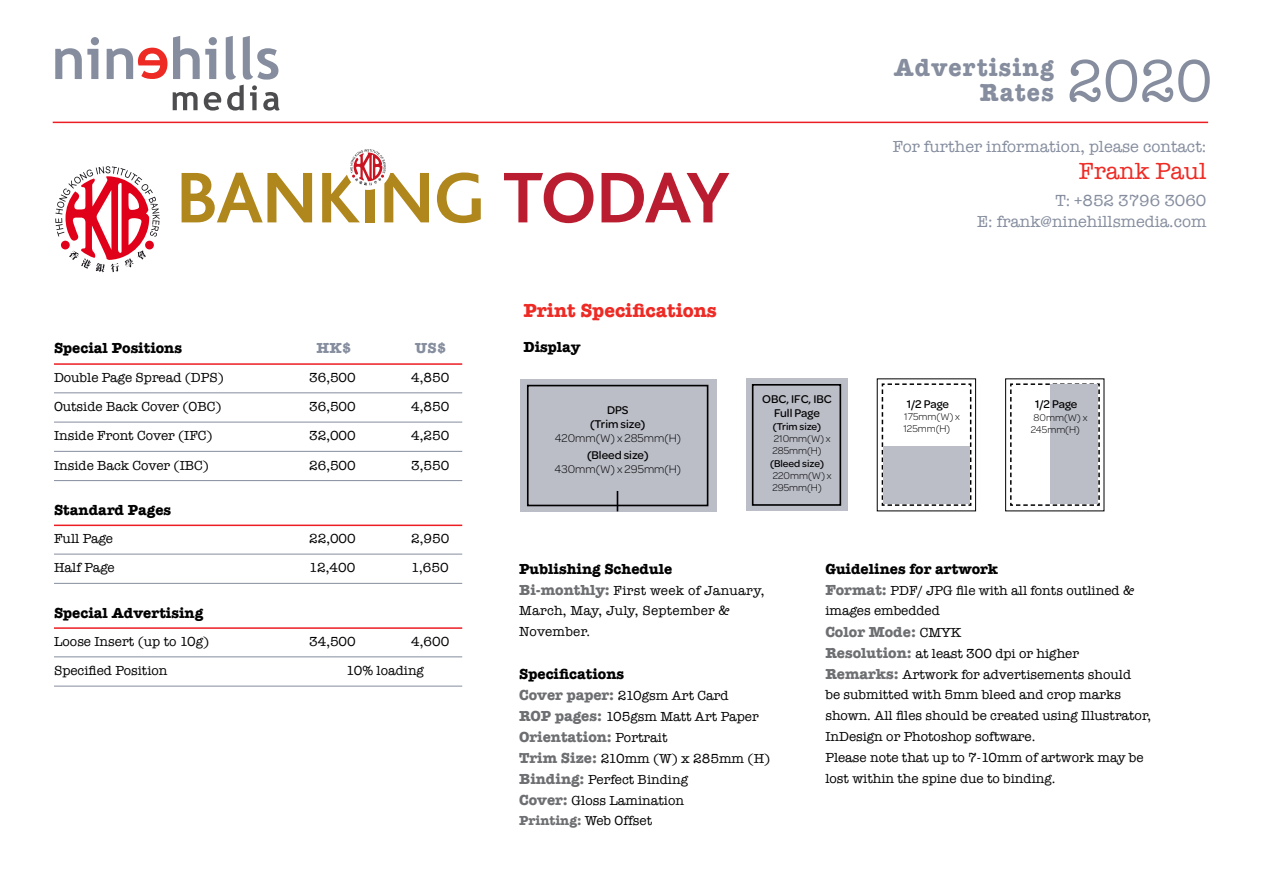
<style>
.page{position:relative;width:1263px;height:893px;background:#fff}
.page>*{position:absolute;margin:0;border:0;box-sizing:border-box;transform-origin:0 0}
.t1{font:60px "American Typewriter";color:#858d9e;scale:.95 1}
.t2{font:700 25.5px/25.5px "American Typewriter";letter-spacing:.05em;color:#858d9e;text-align:right;scale:.95 1}
.t3{font:24px "American Typewriter";color:#ee2a24}
.t4{font:700 19.5px "American Typewriter";color:#ee2a24}
.t5{font:16.5px/21px "American Typewriter";color:#858d9e;text-align:right}
.t6{font:700 15px "American Typewriter";color:#000}
.t7{font:700 15px "American Typewriter";color:#6d6e71}
.t8{font:700 15px "American Typewriter";color:#858d9e}
.t9{font:13.5px/20.9px "American Typewriter";color:#000}
.t10{font:13.5px/20.7px "American Typewriter";letter-spacing:.02em;color:#000}
.t11{font:500 12px/14px "Omnes";color:#000;text-align:center}
.t12{font:300 12px "Omnes";color:#000}
.t13{font:300 10.5px/12px "Omnes";color:#000}
.t14{font:500 10.5px "Omnes";color:#000}
.s1{font-weight:700;font-size:15px;color:#6d6e71}
.s2{font-weight:400;font-size:13.5px;color:#000}
.s3{font-weight:700;color:#6d6e71}
</style>
<div class="page">
<hr style="left:53px;top:122px;width:1155px;height:1px;background:#ed1d24">
<svg style="left:55px;top:37px;width:112px;height:42px"></svg>
<svg style="left:173px;top:36px;width:107px;height:75px"></svg>
<svg style="left:881px;top:383px;width:91px;height:123px"></svg>
<svg style="left:1010px;top:383px;width:90px;height:123px"></svg>
<div style="left:883px;top:446px;width:86px;height:58px;background:#bbbdc7"></div>
<div style="left:1051px;top:385px;width:47px;height:119px;background:#bbbdc7"></div>
<div style="left:520px;top:379px;width:197px;height:132px;background:#bbbdc7"></div>
<div style="left:527px;top:385px;width:181px;height:121px;border:2px solid #000"></div>
<svg style="left:617px;top:491px;width:1px;height:20px"></svg>
<div style="left:747px;top:378px;width:101px;height:133px;background:#bbbdc7"></div>
<div style="left:752px;top:384px;width:89px;height:122px;border:2px solid #000"></div>
<hr style="left:54px;top:363px;width:408px;height:2px;background:#ed1d24">
<hr style="left:54px;top:392px;width:408px;height:1px;background:#858d9e">
<hr style="left:54px;top:422px;width:408px;height:1px;background:#858d9e">
<hr style="left:54px;top:451px;width:408px;height:1px;background:#858d9e">
<hr style="left:54px;top:480px;width:408px;height:1px;background:#858d9e">
<hr style="left:54px;top:525px;width:408px;height:1px;background:#ed1d24">
<hr style="left:54px;top:554px;width:408px;height:1px;background:#858d9e">
<hr style="left:54px;top:583px;width:408px;height:1px;background:#858d9e">
<hr style="left:54px;top:627px;width:408px;height:2px;background:#ed1d24">
<hr style="left:54px;top:656px;width:408px;height:1px;background:#858d9e">
<hr style="left:54px;top:686px;width:408px;height:1px;background:#858d9e">
<svg style="left:55px;top:166px;width:105px;height:106px"></svg>
<svg style="left:182px;top:173px;width:130px;height:49px"></svg>
<svg style="left:437px;top:173px;width:44px;height:50px"></svg>
<svg style="left:504px;top:172px;width:89px;height:51px"></svg>
<svg style="left:601px;top:173px;width:128px;height:49px"></svg>
<svg style="left:322px;top:149px;width:107px;height:73px"></svg>
<p class="t6" style="left:54px;top:335px;width:130px">Special Positions</p>
<p class="t8" style="left:317px;top:335px;width:36px">HK$</p>
<p class="t8" style="left:415px;top:335px;width:33px">US$</p>
<p class="t9" style="left:54px;top:366px;width:171px">Double Page Spread (DPS)</p>
<p class="t9" style="left:309px;top:366px;width:48px">36,500</p>
<p class="t9" style="left:411px;top:366px;width:40px">4,850</p>
<p class="t9" style="left:54px;top:396px;width:169px">Outside Back Cover (OBC)</p>
<p class="t9" style="left:309px;top:396px;width:48px">36,500</p>
<p class="t9" style="left:411px;top:396px;width:40px">4,850</p>
<p class="t9" style="left:54px;top:425px;width:160px">Inside Front Cover (IFC)</p>
<p class="t9" style="left:309px;top:425px;width:48px">32,000</p>
<p class="t9" style="left:411px;top:425px;width:40px">4,250</p>
<p class="t9" style="left:54px;top:454px;width:156px">Inside Back Cover (IBC)</p>
<p class="t9" style="left:309px;top:454px;width:48px">26,500</p>
<p class="t9" style="left:411px;top:454px;width:40px">3,550</p>
<p class="t6" style="left:54px;top:497px;width:119px">Standard Pages</p>
<p class="t9" style="left:54px;top:528px;width:61px">Full Page</p>
<p class="t9" style="left:309px;top:528px;width:48px">22,000</p>
<p class="t9" style="left:411px;top:528px;width:40px">2,950</p>
<p class="t9" style="left:54px;top:557px;width:62px">Half Page</p>
<p class="t9" style="left:309px;top:557px;width:48px">12,400</p>
<p class="t9" style="left:411px;top:557px;width:39px">1,650</p>
<p class="t6" style="left:54px;top:600px;width:151px">Special Advertising</p>
<p class="t9" style="left:54px;top:630px;width:157px">Loose Insert (up to 10g)</p>
<p class="t9" style="left:309px;top:630px;width:48px">34,500</p>
<p class="t9" style="left:411px;top:630px;width:40px">4,600</p>
<p class="t9" style="left:54px;top:660px;width:115px">Specified Position</p>
<p class="t9" style="left:346px;top:660px;width:79px">10% loading</p>
<h2 class="t2" style="left:894px;top:53px;width:169px">Advertising<br>Rates</h2>
<h1 class="t1" style="left:1067px;top:35px;width:154px">2020</h1>
<h3 class="t4" style="left:523px;top:294px;width:195px">Print Specifications</h3>
<p class="t6" style="left:523px;top:334px;width:58px">Display</p>
<p class="t11" style="left:590px;top:402px;width:57px">DPS<br>(Trim size)</p>
<p class="t12" style="left:555px;top:430px;width:128px">420mm(W) x 285mm(H)</p>
<p class="t11" style="left:587px;top:447px;width:63px">(Bleed size)</p>
<p class="t12" style="left:555px;top:461px;width:128px">430mm(W) x 295mm(H)</p>
<p class="t11" style="left:762px;top:392px;width:71px;line-height:13.5px">OBC, IFC, IBC<br>Full Page</p>
<p class="t14" style="left:773px;top:419px;width:50px">(Trim size)</p>
<p class="t13" style="left:772px;top:432px;width:60px">210mm(W) x<br>285mm(H)</p>
<p class="t14" style="left:770px;top:456px;width:55px">(Bleed size)</p>
<p class="t13" style="left:772px;top:469px;width:61px">220mm(W) x<br>295mm(H)</p>
<p class="t5" style="left:893px;top:136px;width:315px">For further information, please contact:</p>
<h3 class="t3" style="left:1079px;top:153px;width:129px">Frank Paul</h3>
<p class="t5" style="left:977px;top:190px;width:231px">T: +852 3796 3060<br>E: frank@ninehillsmedia.com</p>
<p class="t11" style="left:907px;top:396px;width:44px">1/2 Page</p>
<p class="t13" style="left:903px;top:410px;width:58px">175mm(W) x<br>125mm(H)</p>
<p class="t11" style="left:1035px;top:396px;width:44px">1/2 Page</p>
<p class="t13" style="left:1031px;top:411px;width:58px">80mm(W) x<br>245mm(H)</p>
<p class="t6" style="left:519px;top:556px;width:155px">Publishing Schedule</p>
<p class="t10" style="left:519px;top:579px;width:247px"><span class="s1">Bi-monthly:</span> First week of January,<br>March, May, July, September &amp;<br>November.</p>
<p class="t6" style="left:519px;top:661px;width:106px">Specifications</p>
<p class="t9" style="left:519px;top:684px;width:241px"><span class="s1">Cover paper:</span> 210gsm Art Card<br><span class="s1">ROP pages:</span> 105gsm Matt Art Paper</p>
<p class="t7" style="left:519px;top:724px;width:150px">Orientation: <span class="s2">Portrait</span></p>
<p class="t9" style="left:519px;top:747px;width:253px"><span class="s1">Trim Size:</span> 210mm (W) x 285mm (H)<br><span class="s1">Binding:</span> Perfect Binding<br><span class="s1">Cover:</span> Gloss Lamination<br><span class="s3">Printing:</span> Web Offset</p>
<p class="t6" style="left:825px;top:556px;width:174px">Guidelines for artwork</p>
<p class="t9" style="left:825px;top:579px;width:310px;line-height:20.2px"><span class="s1">Format:</span> PDF/ JPG file with all fonts outlined &amp; images embedded</p>
<p class="t7" style="left:825px;top:619px;width:138px">Color Mode: <span class="s2">CMYK</span></p>
<p class="t9" style="left:825px;top:642px;width:327px"><span class="s1">Resolution:</span> at least 300 dpi or higher <span class="s1">Remarks:</span> Artwork for advertisements should<br>be submitted with 5mm bleed and crop marks shown. All files should be created using Illustrator, InDesign or Photoshop software.<br>Please note that up to 7-10mm of artwork may be lost within the spine due to binding.</p>
</div>
